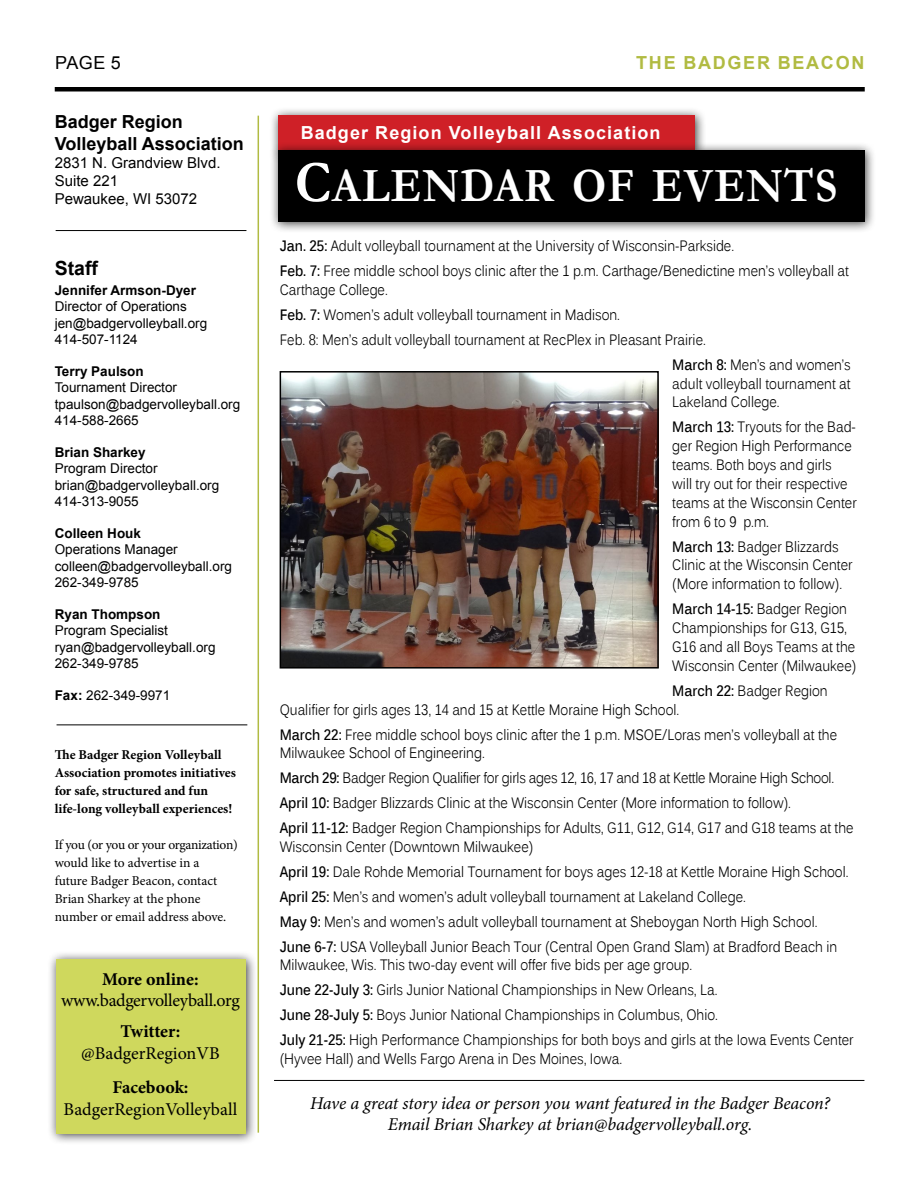
<style>
.page{position:relative;width:918px;height:1188px;background:#fff}
.page>*{position:absolute;margin:0;border:0;box-sizing:border-box;transform-origin:0 0}
.t1{font:700 48.15px "Garamond";letter-spacing:.03em;color:#fff;scale:.9 1}
.t2{font:700 19.5px "Arial";color:#000}
.t3{font:italic 18px/21.6px "Minion Pro";letter-spacing:-.005em;color:#000;text-align:center}
.t4{font:18px "Minion Pro";color:#000}
.t5{font:700 18px/21.6px "Arial";color:#000}
.t6{font:700 18px "Arial";letter-spacing:.06em;color:#fff}
.t7{font:700 18px "Minion Pro";letter-spacing:-.005em;color:#000}
.t8{font:700 18px "Arial";color:#b1bb42}
.t9{font:18px "Arial";color:#000}
.t10{font:15px/18.9px "Kalinga";color:#000;scale:.85 1}
.t11{font:15px/18px "Arial";color:#000}
.t12{font:13.5px/16.2px "Arial";color:#000}
.t13{font:13.5px/18px "Minion Pro";letter-spacing:-.005em;color:#000}
.t14{font:700 13.5px/18px "Minion Pro";color:#000}
.t15{font:700 13.5px "Arial";color:#000}
.s1{font-weight:700}
.s2{font-size:59.85px}
</style>
<div class="page">
<div style="left:47px;top:950px;width:210px;height:195px;background:#000;opacity:.75"></div>
<div style="left:56px;top:959px;width:190px;height:175px;background:#cfd85d"></div>
<div style="left:55px;top:87px;width:810px;height:5px;background:#000"></div>
<hr style="left:258px;top:116px;width:1px;height:1017px;background:#b1bb42">
<hr style="left:56px;top:230px;width:190px;height:1px;background:#000">
<hr style="left:57px;top:724px;width:190px;height:1px;background:#000">
<div style="left:269px;top:107px;width:437px;height:58px;background:#000;opacity:.75"></div>
<div style="left:278px;top:116px;width:417px;height:37px;background:#cf2027"></div>
<div style="left:269px;top:141px;width:607px;height:92px;background:#000;opacity:.75"></div>
<div style="left:278px;top:150px;width:587px;height:72px;background:#000"></div>
<hr style="left:274px;top:1080px;width:590px;height:1px;background:#000">
<img style="left:283px;top:374px;width:373px;height:292px">
<div style="left:280px;top:371px;width:379px;height:298px;border:2px solid #000"></div>
<p class="t9" style="left:55px;top:51px;width:67px">page 5</p>
<p class="t8" style="left:636px;top:50px;width:14px">the</p>
<p class="t8" style="left:684px;top:50px;width:15px">bad</p>
<p class="t8" style="left:728px;top:50px;width:65px">ger bea</p>
<p class="t8" style="left:821px;top:50px;width:42px">con</p>
<p class="t5" style="left:55px;top:111px;width:191px">Badger Region<br>Volleyball Association</p>
<p class="t11" style="left:55px;top:153px;width:167px">2831 N. Grandview Blvd.<br>Suite 221<br>Pewaukee, WI 53072</p>
<h2 class="t2" style="left:55px;top:254px;width:45px">Staff</h2>
<p class="t15" style="left:55px;top:281px;width:143px">Jennifer Armson-Dyer</p>
<p class="t12" style="left:55px;top:298px;width:154px">Director of Operations jen@badgervolleyball.org<br>414-507-1124</p>
<p class="t15" style="left:55px;top:362px;width:91px">Terry Paulson</p>
<p class="t12" style="left:55px;top:379px;width:187px">Tournament Director tpaulson@badgervolleyball.org<br>414-588-2665</p>
<p class="t15" style="left:55px;top:443px;width:92px">Brian Sharkey</p>
<p class="t12" style="left:55px;top:460px;width:166px">Program Director brian@badgervolleyball.org<br>414-313-9055</p>
<p class="t15" style="left:55px;top:524px;width:88px">Colleen Houk</p>
<p class="t12" style="left:55px;top:541px;width:179px">Operations Manager colleen@badgervolleyball.org<br>262-349-9785</p>
<p class="t15" style="left:55px;top:605px;width:107px">Ryan Thompson</p>
<p class="t12" style="left:55px;top:622px;width:162px">Program Specialist ryan@badgervolleyball.org<br>262-349-9785</p>
<p class="t12" style="left:55px;top:687px;width:117px"><span class="s1">Fax:</span> 262-349-9971</p>
<p class="t14" style="left:55px;top:746px;width:183px">The Badger Region Volleyball<br>Association promotes initiatives for safe, structured and fun life-long volleyball experiences!</p>
<p class="t13" style="left:55px;top:836px;width:185px">If you (or you or your organization) would like to advertise in a<br>future Badger Beacon, contact<br>Brian Sharkey at the phone number or email address above.</p>
<p class="t7" style="left:102px;top:966px;width:98px">More online:</p>
<p class="t4" style="left:61px;top:988px;width:180px">www.badgervolleyball.org</p>
<p class="t7" style="left:120px;top:1019px;width:61px">Twitter:</p>
<p class="t4" style="left:81px;top:1041px;width:140px">@BadgerRegionVB</p>
<p class="t7" style="left:112px;top:1075px;width:78px">Facebook:</p>
<p class="t4" style="left:64px;top:1097px;width:175px">BadgerRegionVolleyball</p>
<p class="t6" style="left:301px;top:120px;width:361px">Badger Region Volleyball Association</p>
<h1 class="t1" style="left:295px;top:154px;width:604px"><span class="s2">C</span>ALENDAR OF EVENTS</h1>
<p class="t10" style="left:280px;top:235px;width:671px;line-height:24.9px"><span class="s1">Jan. 25:</span> Adult volleyball tournament at the University of Wisconsin-Parkside.<br><span class="s1">Feb. 7:</span> Free middle school boys clinic after the 1 p.m. Carthage/Benedictine men’s volleyball at</p>
<p class="t10" style="left:280px;top:282px;width:129px">Carthage College.</p>
<p class="t10" style="left:280px;top:307px;width:402px"><span class="s1">Feb. 7:</span> Women’s adult volleyball tournament in Madison.</p>
<p class="t10" style="left:280px;top:331px;width:503px">Feb. 8: Men’s adult volleyball tournament at RecPlex in Pleasant Prairie.</p>
<p class="t10" style="left:672px;top:356px;width:211px"><span class="s1">March 8:</span> Men’s and women’s</p>
<p class="t10" style="left:672px;top:375px;width:211px">adult volleyball tournament at<br>Lakeland College.</p>
<p class="t10" style="left:672px;top:419px;width:219px"><span class="s1">March 13:</span> Tryouts for the Bad&shy;ger Region High Performance teams. Both boys and girls<br>will try out for their respective teams at the Wisconsin Center from 6 to 9 p.m.</p>
<p class="t10" style="left:672px;top:538px;width:214px"><span class="s1">March 13:</span> Badger Blizzards<br>Clinic at the Wisconsin Center (More information to follow).</p>
<p class="t10" style="left:672px;top:601px;width:218px"><span class="s1">March 14-15:</span> Badger Region<br>Championships for G13, G15,<br>G16 and all Boys Teams at the<br>Wisconsin Center (Milwaukee)</p>
<p class="t10" style="left:280px;top:682px;width:646px;text-indent:393px"><span class="s1">March 22:</span> Badger Region<br>Qualifier for girls ages 13, 14 and 15 at Kettle Moraine High School.</p>
<p class="t10" style="left:280px;top:726px;width:657px"><span class="s1">March 22:</span> Free middle school boys clinic after the 1 p.m. MSOE/Loras men’s volleyball at the<br>Milwaukee School of Engineering.</p>
<p class="t10" style="left:280px;top:767px;width:677px;line-height:24.9px"><span class="s1">March 29:</span> Badger Region Qualifier for girls ages 12, 16, 17 and 18 at Kettle Moraine High School.<br><span class="s1">April 10:</span> Badger Blizzards Clinic at the Wisconsin Center (More information to follow).<br><span class="s1">April 11-12:</span> Badger Region Championships for Adults, G11, G12, G14, G17 and G18 teams at the</p>
<p class="t10" style="left:280px;top:836px;width:671px;line-height:24.9px">Wisconsin Center (Downtown Milwaukee)<br><span class="s1">April 19:</span> Dale Rohde Memorial Tournament for boys ages 12-18 at Kettle Moraine High School.<br><span class="s1">April 25:</span> Men’s and women’s adult volleyball tournament at Lakeland College.<br><span class="s1">May 9:</span> Men’s and women’s adult volleyball tournament at Sheboygan North High School.<br><span class="s1">June 6-7:</span> USA Volleyball Junior Beach Tour (Central Open Grand Slam) at Bradford Beach in</p>
<p class="t10" style="left:280px;top:954px;width:677px;line-height:24.9px">Milwaukee, Wis. This two-day event will offer five bids per age group.<br><span class="s1">June 22-July 3:</span> Girls Junior National Championships in New Orleans, La.<br><span class="s1">June 28-July 5:</span> Boys Junior National Championships in Columbus, Ohio.<br><span class="s1">July 21-25:</span> High Performance Championships for both boys and girls at the Iowa Events Center</p>
<p class="t10" style="left:280px;top:1051px;width:404px">(Hyvee Hall) and Wells Fargo Arena in Des Moines, Iowa.</p>
<p class="t3" style="left:310px;top:1092px;width:522px">Have a great story idea or person you want featured in the Badger Beacon?<br>Email Brian Sharkey at brian@badgervolleyball.org.</p>
</div>
